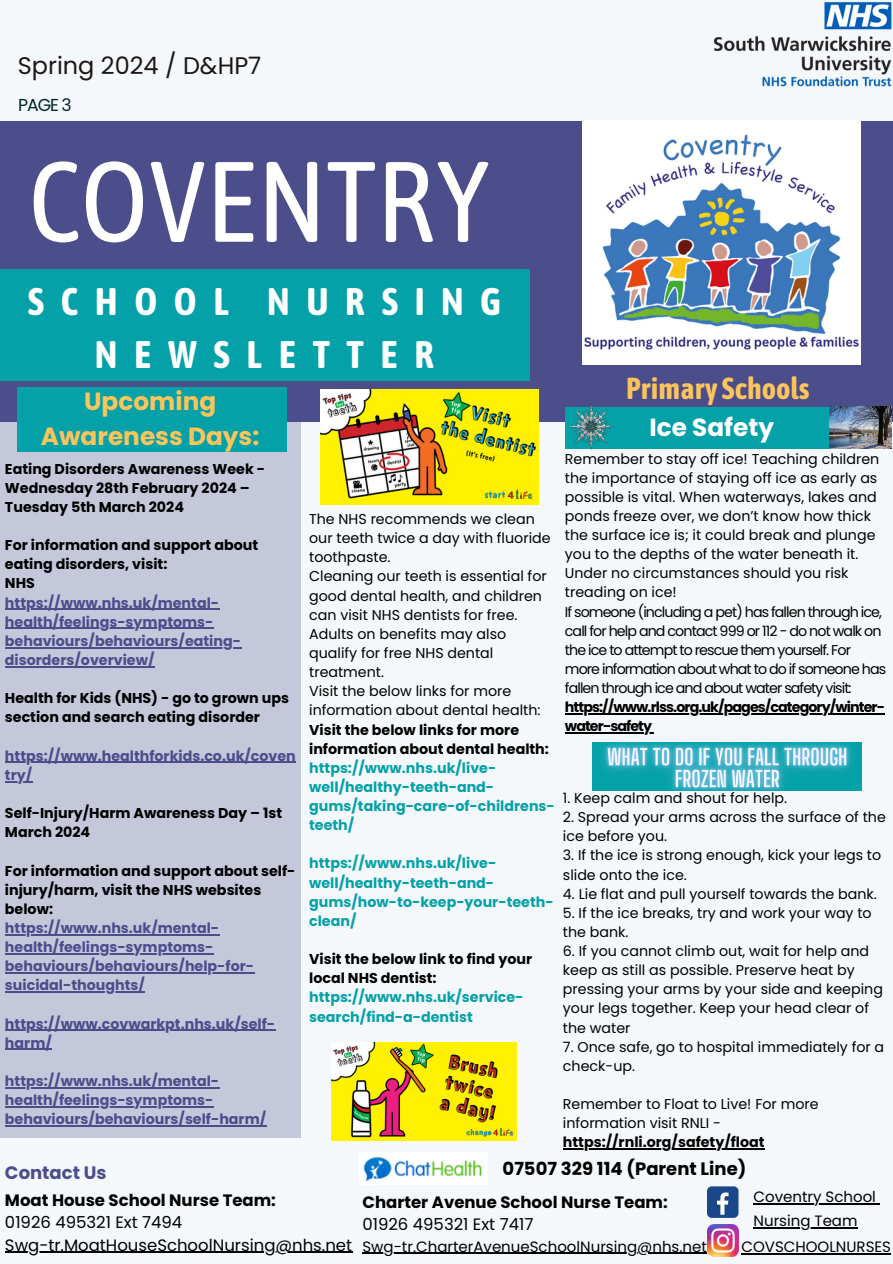
<style>
.page{position:relative;width:893px;height:1264px;background:#fff}
.page>*{position:absolute;margin:0;border:0;box-sizing:border-box;transform-origin:0 0}
.t1{font:113.7px "Asap Condensed";color:#fff}
.t2{font:700 38.25px/52.8px "Asap Condensed";letter-spacing:.43em;color:#fff;text-align:center}
.t3{font:700 30.15px "Asap Condensed";color:#fcc55c}
.t4{font:700 24.75px/34.3px "Poppins";color:#fcc55c;text-align:center}
.t5{font:700 24.75px "Poppins";color:#fff}
.t6{font:24px "Poppins";color:#1c1715}
.t7{font:700 18px "Poppins";color:#000}
.t8{font:700 18px "Poppins";color:#4c4d8b}
.t9{font:17.25px "Poppins";color:#00272b}
.t10{font:16.5px "Poppins";color:#000}
.t11{font:700 16.5px "Poppins";color:#000}
.t12{font:15px "Poppins";color:#000}
.t13{font:14.25px/19.2px "Poppins";color:#000}
.t14{font:700 14.25px/19.2px "Poppins";color:#000}
.t15{font:700 14.25px/19.2px "Poppins";color:#4c4d8b}
.t16{font:700 14.25px/19.2px "Poppins";color:#05a1a8}
.t17{font:14.25px/19.2px "Poppins";letter-spacing:-.065em;color:#000}
.t18{font:700 14.25px "Poppins";letter-spacing:-.065em;color:#000}
</style>
<div class="page">
<div style="left:0;top:0;width:892px;height:1263px;background:#f5f8fa"></div>
<div style="left:0;top:121px;width:892px;height:301px;background:#4c4d8b"></div>
<div style="left:0;top:270px;width:529px;height:111px;background:#05a1a8"></div>
<img style="left:363px;top:1157px;width:119px;height:24px">
<img style="left:713px;top:2px;width:179px;height:85px">
<img style="left:582px;top:121px;width:278px;height:243px">
<img style="left:707px;top:1224px;width:31px;height:32px">
<div style="left:707px;top:1186px;width:31px;height:31px;background:#1a4789;border-radius:5px"></div>
<svg style="left:717px;top:1192px;width:11px;height:22px"></svg>
<div style="left:0;top:422px;width:301px;height:715px;background:#c5c8db"></div>
<div style="left:17px;top:387px;width:270px;height:64px;background:#05a1a8"></div>
<img style="left:331px;top:1042px;width:185px;height:98px">
<img style="left:320px;top:389px;width:218px;height:115px">
<div style="left:565px;top:407px;width:299px;height:41px;background:#05a1a8"></div>
<img style="left:582px;top:732px;width:280px;height:59px">
<hr style="left:5px;top:1251px;width:347px;height:1px;background:#000">
<hr style="left:362px;top:1252px;width:345px;height:1px;background:#000">
<hr style="left:741px;top:1253px;width:149px;height:1px;background:#000">
<hr style="left:753px;top:1203px;width:122px;height:1px;background:#000">
<hr style="left:753px;top:1226px;width:104px;height:1px;background:#000">
<hr style="left:5px;top:608px;width:214px;height:2px;background:#4c4d8b">
<hr style="left:5px;top:628px;width:208px;height:1px;background:#4c4d8b">
<hr style="left:5px;top:647px;width:236px;height:1px;background:#4c4d8b">
<hr style="left:5px;top:666px;width:149px;height:1px;background:#4c4d8b">
<hr style="left:5px;top:761px;width:291px;height:2px;background:#4c4d8b">
<svg style="left:5px;top:781px;width:27px;height:1px"></svg>
<hr style="left:5px;top:934px;width:214px;height:1px;background:#4c4d8b">
<hr style="left:5px;top:953px;width:208px;height:1px;background:#4c4d8b">
<hr style="left:5px;top:972px;width:249px;height:1px;background:#4c4d8b">
<hr style="left:5px;top:991px;width:140px;height:1px;background:#4c4d8b">
<hr style="left:5px;top:1029px;width:270px;height:1px;background:#4c4d8b">
<hr style="left:5px;top:1048px;width:47px;height:1px;background:#4c4d8b">
<hr style="left:5px;top:1087px;width:214px;height:1px;background:#4c4d8b">
<hr style="left:5px;top:1106px;width:208px;height:1px;background:#4c4d8b">
<hr style="left:5px;top:1125px;width:261px;height:1px;background:#4c4d8b">
<hr style="left:565px;top:713px;width:319px;height:1px;background:#000">
<hr style="left:565px;top:732px;width:86px;height:1px;background:#000">
<hr style="left:563px;top:1148px;width:201px;height:1px;background:#000">
<img style="left:829px;top:407px;width:62px;height:41px">
<img style="left:567px;top:403px;width:47px;height:47px">
<p class="t6" style="left:18px;top:49px;width:245px">Spring 2024 / D&amp;HP7</p>
<p class="t9" style="left:18px;top:93px;width:55px">PAGE 3</p>
<h3 class="t1" style="left:28px;top:135px;width:464px">COVENTRY</h3>
<h4 class="t2" style="left:28px;top:275px;width:475px">SCHOOL NURSING<br>NEWSLETTER</h4>
<p class="t4" style="left:41px;top:384px;width:220px">Upcoming<br>Awareness Days:</p>
<p class="t14" style="left:5px;top:459px;width:262px">Eating Disorders Awareness Week -<br>Wednesday 28th February 2024 –<br>Tuesday 5th March 2024</p>
<p class="t14" style="left:5px;top:535px;width:255px">For information and support about eating disorders, visit:</p>
<p class="t14" style="left:5px;top:574px;width:31px">NHS</p>
<p class="t15" style="left:5px;top:593px;width:216px">https://www.nhs.uk/mental-</p>
<p class="t15" style="left:5px;top:612px;width:210px">health/feelings-symptoms-</p>
<p class="t15" style="left:5px;top:631px;width:237px">behaviours/behaviours/eating&shy;disorders/overview/</p>
<p class="t14" style="left:5px;top:688px;width:285px">Health for Kids (NHS) - go to grown ups section and search eating disorder</p>
<p class="t15" style="left:5px;top:746px;width:292px">https://www.healthforkids.co.uk/coven</p>
<p class="t15" style="left:5px;top:765px;width:29px">try/</p>
<p class="t14" style="left:5px;top:803px;width:279px">Self-Injury/Harm Awareness Day – 1st</p>
<p class="t14" style="left:5px;top:822px;width:87px">March 2024</p>
<p class="t14" style="left:5px;top:860px;width:292px">For information and support about self-</p>
<p class="t14" style="left:5px;top:880px;width:258px">injury/harm, visit the NHS websites below:</p>
<p class="t15" style="left:5px;top:918px;width:216px">https://www.nhs.uk/mental-</p>
<p class="t15" style="left:5px;top:937px;width:210px">health/feelings-symptoms-</p>
<p class="t15" style="left:5px;top:956px;width:250px">behaviours/behaviours/help-for-</p>
<p class="t15" style="left:5px;top:975px;width:141px">suicidal-thoughts/</p>
<p class="t15" style="left:5px;top:1013px;width:271px">https://www.covwarkpt.nhs.uk/self&shy;harm/</p>
<p class="t15" style="left:5px;top:1071px;width:216px">https://www.nhs.uk/mental-</p>
<p class="t15" style="left:5px;top:1090px;width:263px">health/feelings-symptoms&shy;behaviours/behaviours/self-harm/</p>
<p class="t13" style="left:309px;top:509px;width:243px">The NHS recommends we clean our teeth twice a day with fluoride toothpaste.</p>
<p class="t13" style="left:309px;top:567px;width:239px">Cleaning our teeth is essential for good dental health, and children can visit NHS dentists for free.</p>
<p class="t13" style="left:309px;top:624px;width:199px">Adults on benefits may also qualify for free NHS dental treatment.</p>
<p class="t13" style="left:309px;top:681px;width:233px">Visit the below links for more information about dental health:</p>
<p class="t14" style="left:309px;top:720px;width:241px">Visit the below links for more information about dental health:</p>
<p class="t16" style="left:309px;top:758px;width:247px">https://www.nhs.uk/live&shy;well/healthy-teeth-and&shy;gums/taking-care-of-childrens&shy;teeth/</p>
<p class="t16" style="left:309px;top:853px;width:246px">https://www.nhs.uk/live&shy;well/healthy-teeth-and&shy;gums/how-to-keep-your-teeth&shy;clean/</p>
<p class="t14" style="left:309px;top:949px;width:224px">Visit the below link to find your local NHS dentist:</p>
<p class="t16" style="left:309px;top:987px;width:216px">https://www.nhs.uk/service&shy;search/find-a-dentist</p>
<p class="t3" style="left:626px;top:370px;width:185px">Primary Schools</p>
<p class="t5" style="left:649px;top:409px;width:126px">Ice Safety</p>
<p class="t13" style="left:565px;top:449px;width:316px">Remember to stay off ice! Teaching children the importance of staying off ice as early as possible is vital. When waterways, lakes and ponds freeze over, we don’t know how thick the surface ice is; it could break and plunge you to the depths of the water beneath it.<br>Under no circumstances should you risk treading on ice!</p>
<p class="t17" style="left:565px;top:602px;width:323px">If someone (including a pet) has fallen through ice, call for help and contact 999 or 112 - do not walk on the ice to attempt to rescue them yourself. For more information about what to do if someone has fallen through ice and about water safety visit:</p>
<p class="t18" style="left:565px;top:697px;width:321px">https://www.rlss.org.uk/pages/category/winter-</p>
<p class="t18" style="left:565px;top:716px;width:89px">water-safety</p>
<p class="t13" style="left:563px;top:788px;width:226px">1. Keep calm and shout for help.</p>
<p class="t13" style="left:563px;top:807px;width:324px">2. Spread your arms across the surface of the ice before you.</p>
<p class="t13" style="left:563px;top:845px;width:320px">3. If the ice is strong enough, kick your legs to slide onto the ice.</p>
<p class="t13" style="left:563px;top:884px;width:315px">4. Lie flat and pull yourself towards the bank.</p>
<p class="t13" style="left:563px;top:903px;width:310px">5. If the ice breaks, try and work your way to the bank.</p>
<p class="t13" style="left:563px;top:941px;width:321px">6. If you cannot climb out, wait for help and keep as still as possible. Preserve heat by pressing your arms by your side and keeping your legs together. Keep your head clear of the water</p>
<p class="t13" style="left:563px;top:1037px;width:323px">7. Once safe, go to hospital immediately for a check-up.</p>
<p class="t13" style="left:563px;top:1094px;width:257px">Remember to Float to Live! For more information visit RNLI -</p>
<p class="t14" style="left:563px;top:1132px;width:203px">https://rnli.org/safety/float</p>
<p class="t8" style="left:5px;top:1159px;width:103px">Contact Us</p>
<p class="t11" style="left:5px;top:1188px;width:272px">Moat House School Nurse Team:</p>
<p class="t10" style="left:5px;top:1210px;width:179px">01926 495321 Ext 7494</p>
<p class="t10" style="left:5px;top:1233px;width:348px">Swg-tr.MoatHouseSchoolNursing@nhs.net</p>
<p class="t7" style="left:502px;top:1155px;width:245px">07507 329 114 (Parent Line)</p>
<h4 class="t11" style="left:362px;top:1190px;width:307px">Charter Avenue School Nurse Team:</h4>
<p class="t10" style="left:362px;top:1212px;width:172px">01926 495321 Ext 7417</p>
<p class="t12" style="left:362px;top:1235px;width:346px">Swg-tr.CharterAvenueSchoolNursing@nhs.net</p>
<p class="t12" style="left:753px;top:1186px;width:124px">Coventry School</p>
<p class="t12" style="left:753px;top:1209px;width:105px">Nursing Team</p>
<p class="t12" style="left:741px;top:1236px;width:151px">COVSCHOOLNURSES</p>
</div>
